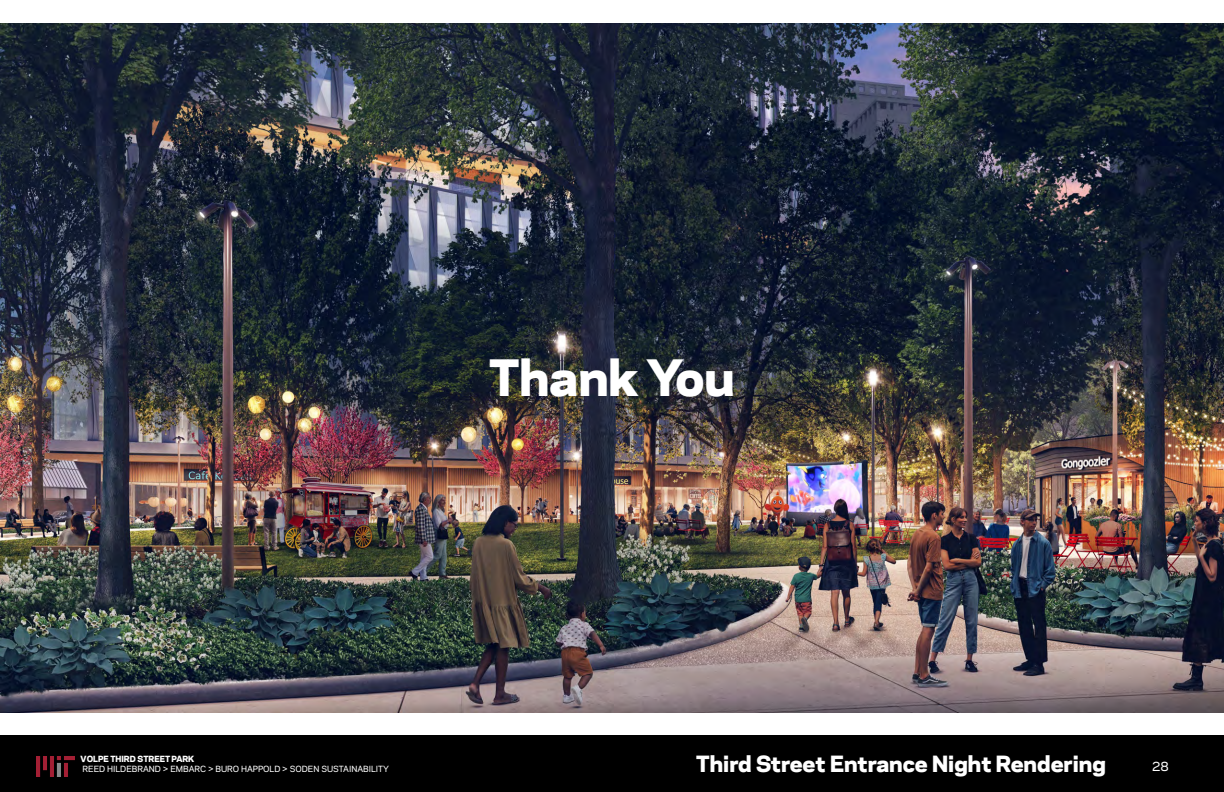
<style>
.page{position:relative;width:1224px;height:792px;background:#fff}
.page>*{position:absolute;margin:0;border:0;box-sizing:border-box;transform-origin:0 0}
.t1{font:800 47px "Polaris";color:#fff}
.t2{font:800 21px "Polaris";color:#fff}
.t3{font:500 12px "Polaris";color:#fff}
.t4{font:500 8px "Polaris";color:#fff}
.t5{font:800 8px "Polaris";color:#fff}
</style>
<div class="page">
<div style="left:0;top:736px;width:1224px;height:56px;background:#000"></div>
<img style="left:36px;top:756px;width:39px;height:20px">
<img style="left:0;top:24px;width:1224px;height:688px">
<p class="t1" style="left:489px;top:338px;width:247px">Thank You</p>
<p class="t5" style="left:81px;top:752px;width:115px">VOLPE THIRD STREET PARK</p>
<p class="t4" style="left:82px;top:763px;width:308px">REED HILDEBRAND &gt; EMBARC &gt; BURO HAPPOLD &gt; SODEN SUSTAINABILITY</p>
<p class="t2" style="left:696px;top:746px;width:411px">Third Street Entrance Night Rendering</p>
<h3 class="t3" style="left:1152px;top:757px;width:18px">28</h3>
</div>
